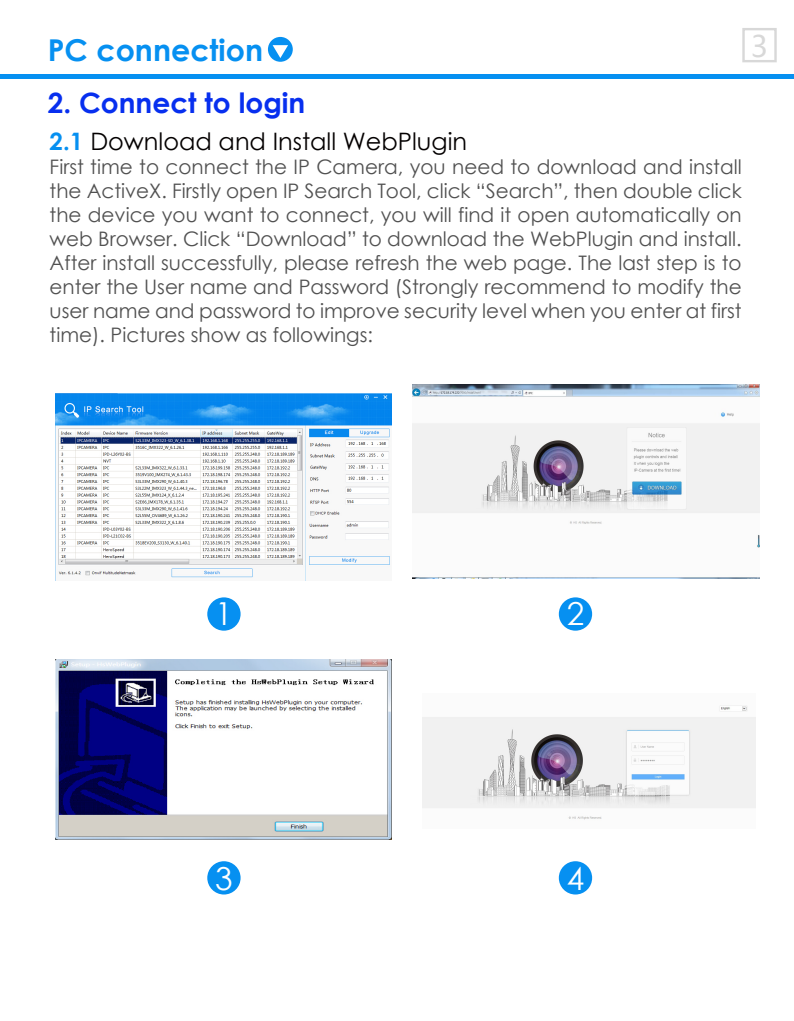
<style>
.page{position:relative;width:794px;height:1021px;background:#fff}
.page>*{position:absolute;margin:0;border:0;box-sizing:border-box;transform-origin:0 0}
.t1{font:31.6px "Century Gothic";color:#fff}
.t2{font:700 30px "Century Gothic";color:#0690f1}
.t3{font:29.2px "Microsoft Ya Hei";color:#d8d8d8}
.t4{font:700 28px "Century Gothic";color:#072fef}
.t5{font:24px "Century Gothic";color:#040000}
.t6{font:20px/24px "Century Gothic";color:#515151;text-align:justify}
.s1{font-weight:700;color:#0690f1}
</style>
<div class="page">
<div style="left:559px;top:597px;width:33px;height:33px;background:#0690f1;border-radius:50%"></div>
<div style="left:207px;top:861px;width:34px;height:33px;background:#0690f1;border-radius:50%"></div>
<div style="left:559px;top:861px;width:33px;height:33px;background:#0690f1;border-radius:50%"></div>
<div style="left:207px;top:597px;width:34px;height:33px;background:#0690f1;border-radius:50%"></div>
<div style="left:0;top:74px;width:794px;height:5px;background:#0690f1"></div>
<div style="left:268px;top:37px;width:25px;height:25px;background:#0690f1;border-radius:50%"></div>
<svg style="left:273px;top:45px;width:15px;height:13px"></svg>
<div style="left:742px;top:28px;width:34px;height:34px;border:2px solid #d8d8d8"></div>
<img style="left:56px;top:394px;width:336px;height:186px">
<img style="left:56px;top:659px;width:336px;height:180px">
<img style="left:412px;top:385px;width:347px;height:193px">
<img style="left:422px;top:705px;width:333px;height:115px">
<h2 class="t2" style="left:48px;top:27px;width:217px">PC connection</h2>
<h3 class="t4" style="left:48px;top:81px;width:259px">2. Connect to login</h3>
<p class="t5" style="left:50px;top:124px;width:419px"><span class="s1">2.1</span> Download and Install WebPlugin</p>
<p class="t6" style="left:50px;top:154px;width:693px">First time to connect the IP Camera, you need to download and install the ActiveX. Firstly open IP Search Tool, click “Search”, then double click the device you want to connect, you will find it open automatically on web Browser. Click “Download” to download the WebPlugin and install.<br>After install successfully, please refresh the web page. The last step is to enter the User name and Password (Strongly recommend to modify the user name and password to improve security level when you enter at first time). Pictures show as followings:</p>
<h3 class="t3" style="left:751px;top:26px;width:19px">3</h3>
<h1 class="t1" style="left:215px;top:592px;width:19px">1</h1>
<h1 class="t1" style="left:567px;top:592px;width:19px">2</h1>
<h1 class="t1" style="left:215px;top:856px;width:19px">3</h1>
<h1 class="t1" style="left:567px;top:856px;width:19px">4</h1>
</div>
